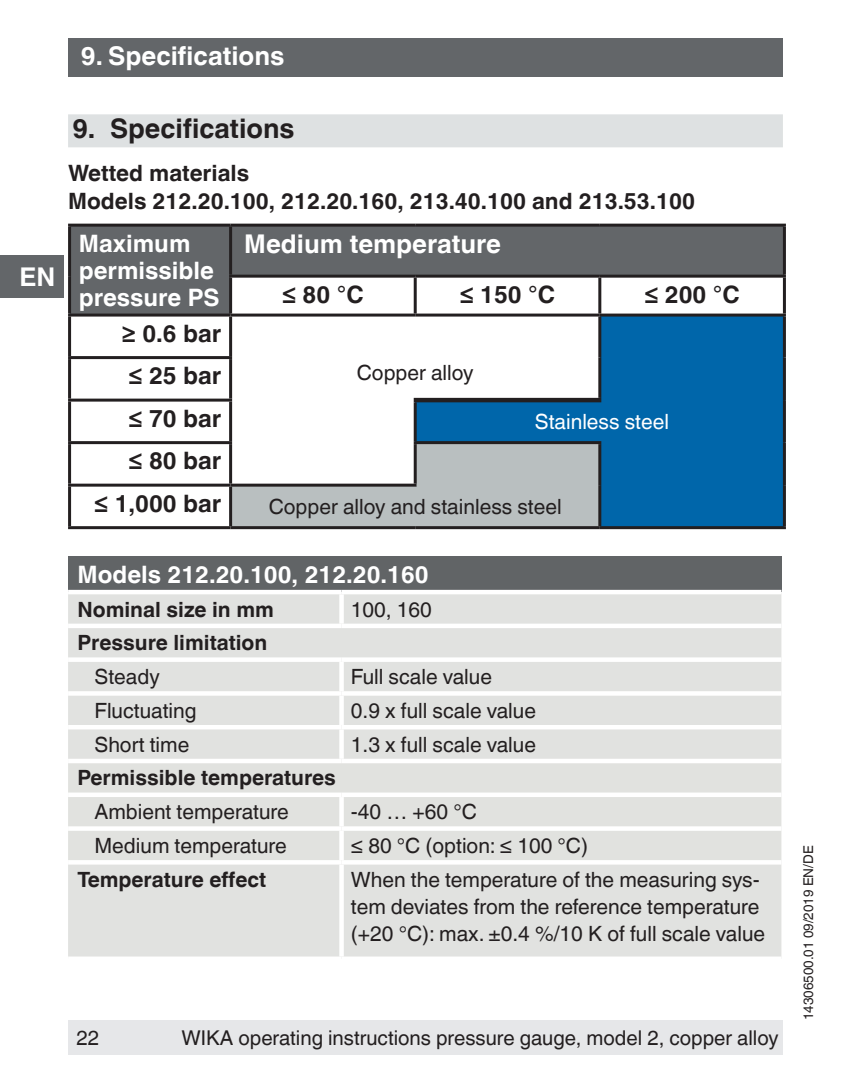
<style>
.page{position:relative;width:851px;height:1080px;background:#fff}
.page>*{position:absolute;margin:0;border:0;box-sizing:border-box;transform-origin:0 0}
.t1{font:700 27px "Helvetica World";color:#231f20}
.t2{font:700 25.8px "Helvetica World";color:#fff}
.t3{font:700 24px/27px "Helvetica World";color:#fff}
.t4{font:700 24px/42.6px "Helvetica World";color:#231f20}
.t5{font:700 22.5px/27.6px "Helvetica World";color:#231f20}
.t6{font:21px/27px "Helvetica World";color:#231f20}
.t7{font:700 21px "Helvetica World";color:#231f20}
.t8{font:21px "Helvetica World";color:#fff}
.t9{font:20.4px "Helvetica World";color:#231f20}
.t10{font:13.5px "Helvetica World";color:#231f20}
</style>
<div class="page">
<div style="left:0;top:255px;width:64px;height:43px;background:#636669"></div>
<div style="left:68px;top:38px;width:714px;height:39px;background:#636669"></div>
<div style="left:68px;top:1020px;width:714px;height:34px;background:#e6e7e9"></div>
<div style="left:68px;top:114px;width:714px;height:33px;background:#dee1e2"></div>
<svg style="left:71px;top:227px;width:711px;height:87px;fill:#636669"></svg>
<div style="left:601px;top:317px;width:181px;height:209px;background:#06a"></div>
<div style="left:415px;top:400px;width:369px;height:43px;background:#06a"></div>
<svg style="left:232px;top:443px;width:366px;height:83px"></svg>
<hr style="left:601px;top:483px;width:181px;height:4px;background:#06a">
<hr style="left:68px;top:356px;width:164px;height:3px;background:#231f20">
<hr style="left:68px;top:399px;width:164px;height:3px;background:#231f20">
<hr style="left:68px;top:441px;width:164px;height:3px;background:#231f20">
<hr style="left:782px;top:317px;width:3px;height:41px;background:#231f20">
<hr style="left:782px;top:358px;width:3px;height:42px;background:#231f20">
<hr style="left:782px;top:443px;width:3px;height:42px;background:#231f20">
<hr style="left:782px;top:485px;width:3px;height:41px;background:#231f20">
<hr style="left:230px;top:526px;width:185px;height:3px;background:#231f20">
<hr style="left:415px;top:526px;width:184px;height:3px;background:#231f20">
<hr style="left:599px;top:526px;width:186px;height:3px;background:#231f20">
<hr style="left:230px;top:484px;width:186px;height:3px;background:#231f20">
<hr style="left:413px;top:398px;width:188px;height:4px;background:#231f20">
<hr style="left:413px;top:402px;width:3px;height:39px;background:#231f20">
<hr style="left:782px;top:400px;width:3px;height:43px;background:#231f20">
<hr style="left:598px;top:317px;width:3px;height:41px;background:#231f20">
<hr style="left:598px;top:358px;width:3px;height:40px;background:#231f20">
<hr style="left:68px;top:487px;width:3px;height:39px;background:#231f20">
<hr style="left:229px;top:487px;width:3px;height:39px;background:#231f20">
<hr style="left:68px;top:526px;width:162px;height:3px;background:#231f20">
<hr style="left:68px;top:317px;width:3px;height:39px;background:#231f20">
<hr style="left:229px;top:317px;width:3px;height:39px;background:#231f20">
<hr style="left:68px;top:359px;width:3px;height:40px;background:#231f20">
<hr style="left:229px;top:359px;width:3px;height:40px;background:#231f20">
<hr style="left:68px;top:402px;width:3px;height:39px;background:#231f20">
<hr style="left:229px;top:402px;width:3px;height:39px;background:#231f20">
<hr style="left:68px;top:444px;width:3px;height:40px;background:#231f20">
<hr style="left:229px;top:444px;width:3px;height:40px;background:#231f20">
<hr style="left:68px;top:484px;width:162px;height:3px;background:#231f20">
<hr style="left:68px;top:224px;width:162px;height:3px;background:#231f20">
<hr style="left:68px;top:227px;width:3px;height:49px;background:#231f20">
<hr style="left:68px;top:276px;width:3px;height:38px;background:#231f20">
<hr style="left:68px;top:314px;width:162px;height:3px;background:#231f20">
<hr style="left:230px;top:224px;width:185px;height:3px;background:#231f20">
<hr style="left:229px;top:227px;width:3px;height:48px;background:#231f20">
<hr style="left:415px;top:224px;width:184px;height:3px;background:#231f20">
<hr style="left:599px;top:224px;width:186px;height:3px;background:#231f20">
<hr style="left:782px;top:227px;width:3px;height:48px;background:#231f20">
<hr style="left:229px;top:275px;width:186px;height:3px;background:#231f20">
<hr style="left:229px;top:278px;width:3px;height:36px;background:#231f20">
<hr style="left:415px;top:275px;width:184px;height:3px;background:#231f20">
<hr style="left:413px;top:278px;width:3px;height:36px;background:#231f20">
<hr style="left:599px;top:275px;width:186px;height:3px;background:#231f20">
<hr style="left:598px;top:278px;width:3px;height:36px;background:#231f20">
<hr style="left:782px;top:278px;width:3px;height:36px;background:#231f20">
<hr style="left:230px;top:314px;width:185px;height:3px;background:#231f20">
<hr style="left:415px;top:314px;width:184px;height:3px;background:#231f20">
<hr style="left:599px;top:314px;width:186px;height:3px;background:#231f20">
<hr style="left:416px;top:484px;width:182px;height:3px;background:#b9bfc0">
<hr style="left:413px;top:444px;width:3px;height:40px;background:#231f20">
<hr style="left:413px;top:441px;width:188px;height:3px;background:#231f20">
<hr style="left:598px;top:444px;width:3px;height:41px;background:#231f20">
<hr style="left:598px;top:485px;width:3px;height:41px;background:#231f20">
<div style="left:68px;top:556px;width:713px;height:36px;background:#616466"></div>
<div style="left:68px;top:594px;width:713px;height:363px;background:#e1e2e0"></div>
<div style="left:68px;top:763px;width:713px;height:97px;background:#e1e2df"></div>
<hr style="left:68px;top:590px;width:273px;height:4px;background:#fff">
<div style="left:339px;top:797px;width:5px;height:29px;background:#fff"></div>
<div style="left:339px;top:831px;width:5px;height:29px;background:#fff"></div>
<div style="left:339px;top:594px;width:5px;height:30px;background:#fff"></div>
<hr style="left:341px;top:590px;width:440px;height:4px;background:#fff">
<hr style="left:68px;top:759px;width:273px;height:4px;background:#fff">
<hr style="left:341px;top:759px;width:440px;height:4px;background:#fff">
<hr style="left:68px;top:793px;width:273px;height:4px;background:#fff">
<hr style="left:341px;top:793px;width:440px;height:4px;background:#fff">
<div style="left:68px;top:657px;width:273px;height:5px;background:#fff"></div>
<div style="left:341px;top:657px;width:440px;height:5px;background:#fff"></div>
<hr style="left:68px;top:624px;width:273px;height:4px;background:#fff">
<hr style="left:341px;top:624px;width:440px;height:4px;background:#fff">
<div style="left:339px;top:662px;width:5px;height:29px;background:#fff"></div>
<div style="left:68px;top:691px;width:273px;height:5px;background:#fff"></div>
<div style="left:341px;top:691px;width:440px;height:5px;background:#fff"></div>
<div style="left:339px;top:696px;width:5px;height:29px;background:#fff"></div>
<hr style="left:68px;top:725px;width:273px;height:4px;background:#fff">
<hr style="left:341px;top:725px;width:440px;height:4px;background:#fff">
<div style="left:339px;top:729px;width:5px;height:30px;background:#fff"></div>
<div style="left:68px;top:826px;width:273px;height:5px;background:#fff"></div>
<div style="left:341px;top:826px;width:440px;height:5px;background:#fff"></div>
<div style="left:68px;top:860px;width:273px;height:5px;background:#fff"></div>
<div style="left:341px;top:860px;width:440px;height:5px;background:#fff"></div>
<div style="left:339px;top:865px;width:5px;height:92px;background:#fff"></div>
<p class="t2" style="left:81px;top:41px;width:205px">9. Specifications</p>
<p class="t2" style="left:19px;top:262px;width:37px">EN</p>
<p class="t1" style="left:72px;top:119px;width:224px">9. Specifications</p>
<p class="t5" style="left:68px;top:161px;width:628px">Wetted materials<br>Models 212.20.100, 212.20.160, 213.40.100 and 213.53.100</p>
<p class="t3" style="left:79px;top:232px;width:142px">Maximum permissible pressure PS</p>
<p class="t2" style="left:244px;top:234px;width:258px">Medium temperature</p>
<p class="t4" style="left:282px;top:273px;width:83px">≤ 80 °C</p>
<p class="t4" style="left:459px;top:273px;width:97px">≤ 150 °C</p>
<p class="t4" style="left:644px;top:273px;width:97px">≤ 200 °C</p>
<p class="t4" style="left:122px;top:312px;width:101px">≥ 0.6 bar ≤ 25 bar</p>
<p class="t6" style="left:357px;top:361px;width:118px">Copper alloy</p>
<p class="t4" style="left:128px;top:397px;width:94px">≤ 70 bar</p>
<p class="t8" style="left:534px;top:413px;width:136px">Stainless steel</p>
<p class="t4" style="left:94px;top:440px;width:129px;text-align:right">≤ 80 bar<br>≤ 1,000 bar</p>
<p class="t6" style="left:268px;top:495px;width:294px">Copper alloy and stainless steel</p>
<p class="t3" style="left:77px;top:563px;width:353px">Models 212.20.100, 212.20.160</p>
<p class="t7" style="left:77px;top:601px;width:198px">Nominal size in mm</p>
<p class="t6" style="left:351px;top:598px;width:83px">100, 160</p>
<p class="t7" style="left:77px;top:635px;width:191px">Pressure limitation</p>
<p class="t6" style="left:94px;top:665px;width:67px">Steady</p>
<p class="t6" style="left:351px;top:663px;width:143px">Full scale value</p>
<p class="t6" style="left:94px;top:697px;width:104px">Fluctuating</p>
<p class="t6" style="left:351px;top:699px;width:187px">0.9 x full scale value</p>
<p class="t6" style="left:94px;top:733px;width:96px">Short time</p>
<p class="t6" style="left:351px;top:733px;width:187px">1.3 x full scale value</p>
<p class="t7" style="left:77px;top:770px;width:260px">Permissible temperatures</p>
<p class="t6" style="left:94px;top:800px;width:196px">Ambient temperature</p>
<p class="t6" style="left:351px;top:800px;width:127px">-40 … +60 °C</p>
<p class="t6" style="left:94px;top:834px;width:194px">Medium temperature</p>
<p class="t6" style="left:351px;top:832px;width:239px">≤ 80 °C (option: ≤ 100 °C)</p>
<p class="t7" style="left:77px;top:867px;width:190px">Temperature effect</p>
<p class="t6" style="left:351px;top:868px;width:416px">When the temperature of the measuring sys&shy;tem deviates from the reference temperature (+20 °C): max. ±0.4 %/10 K of full scale value</p>
<p class="t9" style="left:77px;top:1030px;width:24px">22</p>
<p class="t9" style="left:181px;top:1030px;width:598px">WIKA operating instructions pressure gauge, model 2, copper alloy</p>
<p class="t10" style="left:800px;top:1020px;width:177px;rotate:-90deg">14306500.01 09/2019 EN/DE</p>
</div>
